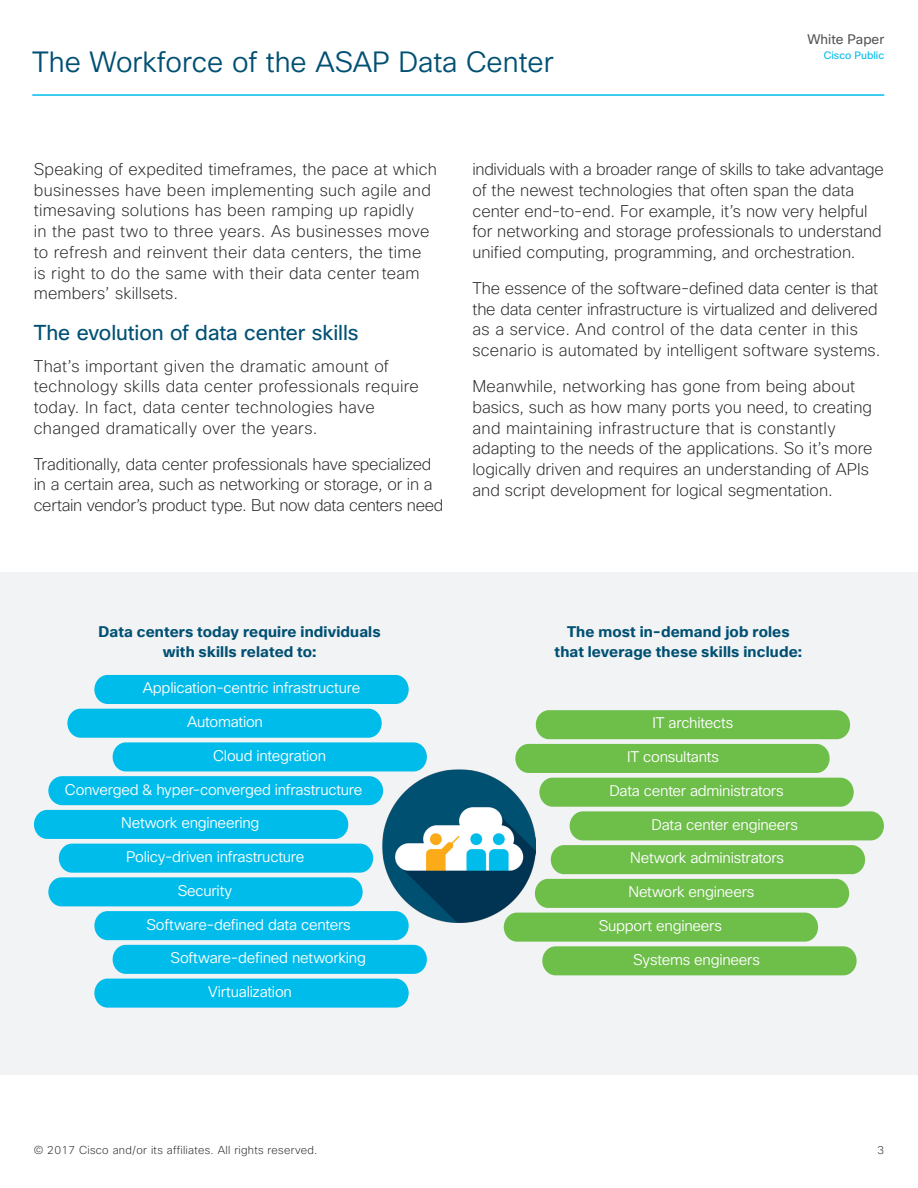
<style>
.page{position:relative;width:918px;height:1188px;background:#fff}
.page>*{position:absolute;margin:0;border:0;box-sizing:border-box;transform-origin:0 0}
.t1{font:300 28.5px "Cisco Sans";color:#005073}
.t2{font:21px "Cisco Sans";letter-spacing:-.005em;color:#005073}
.t3{font:200 16.5px/20.7px "Cisco Sans";color:#231f20}
.t4{font:200 16.5px/20.7px "Cisco Sans";letter-spacing:.02em;color:#231f20}
.t5{font:300 15px "Cisco Sans";letter-spacing:-.015em;color:#fff}
.t6{font:700 15px/20.9px "Cisco Sans";letter-spacing:.01em;color:#005073;text-align:center}
.t7{font:13.5px "Cisco Sans";color:#57585a}
.t8{font:200 11.25px "Cisco Sans";letter-spacing:.025em;color:#231f20}
.t9{font:10.5px "Cisco Sans";color:#00bceb}
</style>
<div class="page">
<hr style="left:32px;top:94px;width:852px;height:2px;background:#00bceb">
<div style="left:0;top:572px;width:918px;height:503px;background:#f2f3f4"></div>
<div style="left:94px;top:675px;width:315px;height:29px;background:#00bceb;border-radius:14px"></div>
<div style="left:536px;top:710px;width:314px;height:29px;background:#6ebe4a;border-radius:14px"></div>
<div style="left:67px;top:709px;width:315px;height:29px;background:#00bceb;border-radius:14px"></div>
<div style="left:515px;top:744px;width:315px;height:29px;background:#6ebe4a;border-radius:14px"></div>
<div style="left:113px;top:742px;width:314px;height:29px;background:#00bceb;border-radius:14px"></div>
<div style="left:539px;top:778px;width:315px;height:29px;background:#6ebe4a;border-radius:14px"></div>
<div style="left:48px;top:776px;width:335px;height:29px;background:#00bceb;border-radius:14px"></div>
<div style="left:570px;top:811px;width:314px;height:29px;background:#6ebe4a;border-radius:14px"></div>
<div style="left:34px;top:810px;width:314px;height:29px;background:#00bceb;border-radius:14px"></div>
<div style="left:551px;top:845px;width:314px;height:29px;background:#6ebe4a;border-radius:14px"></div>
<div style="left:59px;top:844px;width:314px;height:29px;background:#00bceb;border-radius:14px"></div>
<div style="left:535px;top:879px;width:314px;height:29px;background:#6ebe4a;border-radius:14px"></div>
<div style="left:48px;top:877px;width:315px;height:29px;background:#00bceb;border-radius:14px"></div>
<div style="left:504px;top:913px;width:314px;height:29px;background:#6ebe4a;border-radius:14px"></div>
<div style="left:94px;top:911px;width:315px;height:29px;background:#00bceb;border-radius:14px"></div>
<div style="left:542px;top:946px;width:315px;height:29px;background:#6ebe4a;border-radius:14px"></div>
<div style="left:113px;top:945px;width:314px;height:29px;background:#00bceb;border-radius:14px"></div>
<div style="left:94px;top:979px;width:315px;height:29px;background:#00bceb;border-radius:14px"></div>
<img style="left:382px;top:769px;width:154px;height:154px">
<h1 class="t1" style="left:32px;top:44px;width:523px">The Workforce of the ASAP Data Center</h1>
<p class="t7" style="left:808px;top:31px;width:78px">White Paper</p>
<p class="t9" style="left:824px;top:48px;width:62px">Cisco Public</p>
<p class="t3" style="left:34px;top:159px;width:405px">Speaking of expedited timeframes, the pace at which businesses have been implementing such agile and timesaving solutions has been ramping up rapidly<br>in the past two to three years. As businesses move to refresh and reinvent their data centers, the time is right to do the same with their data center team members’ skillsets.</p>
<p class="t2" style="left:34px;top:319px;width:326px">The evolution of data center skills</p>
<p class="t4" style="left:34px;top:356px;width:387px">That’s important given the dramatic amount of technology skills data center professionals require today. In fact, data center technologies have changed dramatically over the years.</p>
<p class="t3" style="left:34px;top:454px;width:411px">Traditionally, data center professionals have specialized in a certain area, such as networking or storage, or in a certain vendor’s product type. But now data centers need</p>
<p class="t3" style="left:473px;top:159px;width:413px">individuals with a broader range of skills to take advantage of the newest technologies that often span the data center end-to-end. For example, it’s now very helpful for networking and storage professionals to understand unified computing, programming, and orchestration.</p>
<p class="t3" style="left:473px;top:278px;width:409px">The essence of the software-defined data center is that the data center infrastructure is virtualized and delivered as a service. And control of the data center in this scenario is automated by intelligent software systems.</p>
<p class="t3" style="left:473px;top:376px;width:402px">Meanwhile, networking has gone from being about basics, such as how many ports you need, to creating and maintaining infrastructure that is constantly adapting to the needs of the applications. So it’s more logically driven and requires an understanding of APIs and script development for logical segmentation.</p>
<p class="t6" style="left:99px;top:621px;width:284px">Data centers today require individuals with skills related to:</p>
<p class="t6" style="left:555px;top:621px;width:249px">The most in-demand job roles that leverage these skills include:</p>
<p class="t5" style="left:143px;top:678px;width:219px">Application-centric infrastructure</p>
<p class="t5" style="left:187px;top:712px;width:77px">Automation</p>
<p class="t5" style="left:653px;top:713px;width:82px">IT architects</p>
<p class="t5" style="left:213px;top:746px;width:114px">Cloud integration</p>
<p class="t5" style="left:627px;top:747px;width:93px">IT consultants</p>
<p class="t5" style="left:65px;top:780px;width:299px">Converged &amp; hyper-converged infrastructure</p>
<p class="t5" style="left:609px;top:781px;width:176px">Data center administrators</p>
<p class="t5" style="left:121px;top:813px;width:140px">Network engineering</p>
<p class="t5" style="left:652px;top:815px;width:148px">Data center engineers</p>
<p class="t5" style="left:126px;top:847px;width:180px">Policy-driven infrastructure</p>
<p class="t5" style="left:630px;top:848px;width:155px">Network administrators</p>
<p class="t5" style="left:178px;top:881px;width:56px">Security</p>
<p class="t5" style="left:628px;top:882px;width:127px">Network engineers</p>
<p class="t5" style="left:146px;top:915px;width:206px">Software-defined data centers</p>
<p class="t5" style="left:599px;top:916px;width:125px">Support engineers</p>
<p class="t5" style="left:171px;top:948px;width:197px">Software-defined networking</p>
<p class="t5" style="left:633px;top:950px;width:128px">Systems engineers</p>
<p class="t5" style="left:208px;top:982px;width:85px">Virtualization</p>
<p class="t8" style="left:34px;top:1143px;width:285px">© 2017 Cisco and/or its affiliates. All rights reserved.</p>
<p class="t8" style="left:878px;top:1143px;width:8px">3</p>
</div>
